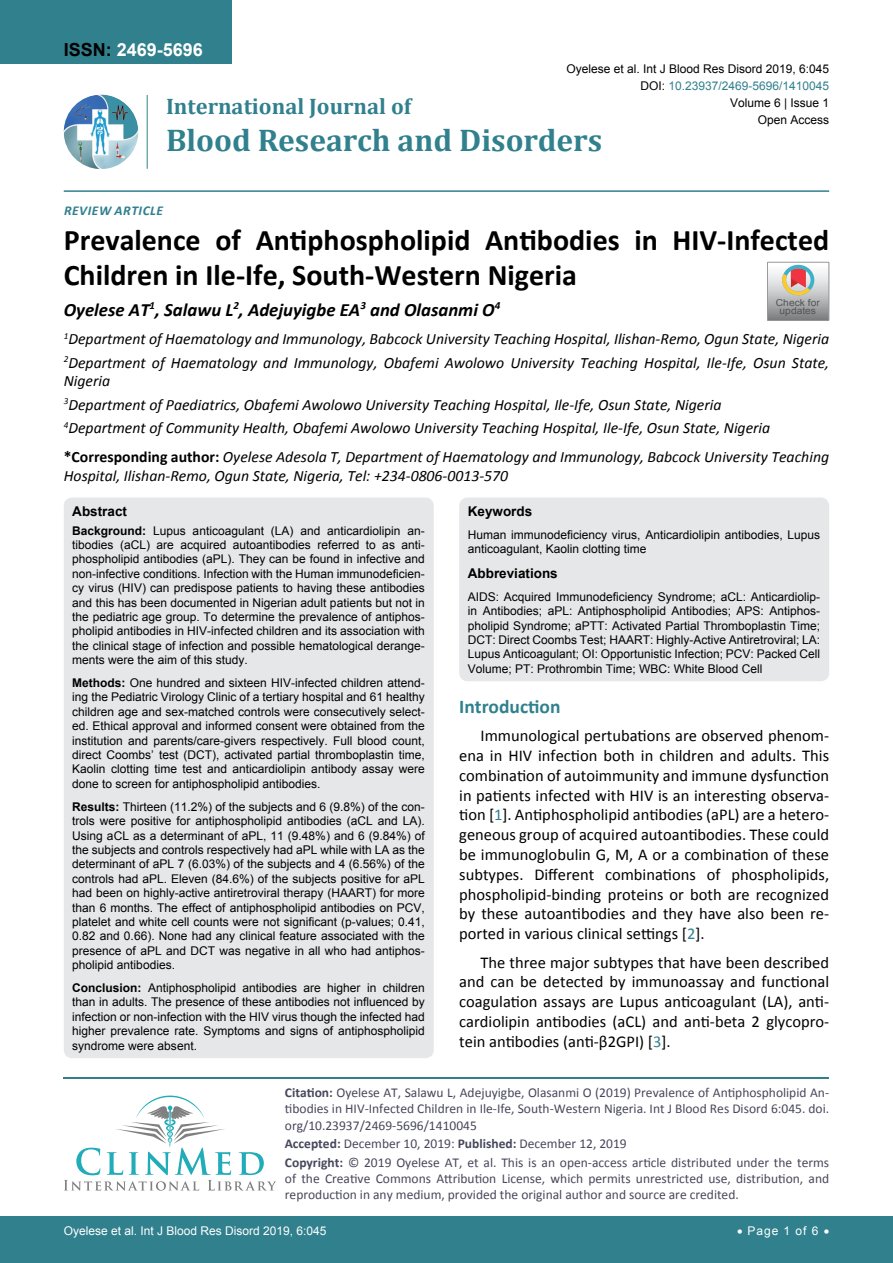
<style>
.page{position:relative;width:893px;height:1263px;background:#fff}
.page>*{position:absolute;margin:0;border:0;box-sizing:border-box;transform-origin:0 0}
.t1{font:700 31.5px "Cambria";color:#30808d}
.t2{font:700 30px/34.5px "Calibri";color:#000}
.t3{font:700 22.5px "Cambria";color:#30808d}
.t4{font:700 19.5px "Calibri";color:#30808d}
.t5{font:italic 700 18.75px "Calibri";color:#000}
.t6{font:700 18px "Arial";color:#fff}
.t7{font:16.5px/19.8px "Calibri";color:#000;text-align:justify}
.t8{font:italic 15.75px/23.1px "Calibri";color:#000}
.t9{font:13.5px/16.2px "Calibri";color:#47475c}
.t10{font:700 13.5px "Arial";color:#000}
.t11{font:italic 700 13.5px "Calibri";letter-spacing:.04em;color:#30808d}
.t12{font:12px/14.4px "Arial";color:#000;text-align:justify}
.t13{font:12px "Arial";color:#fff}
.t14{font:12px "Arial";color:#30808d}
.t15{font:9.6px/8.4px "Arial";color:#535353;text-align:center;scale:1.06 1}
.s1{color:#000}
.s2{font-weight:700;font-style:normal}
.s3{font-weight:700}
.s4{color:#30808d}
</style>
<div class="page">
<hr style="left:64px;top:1077px;width:765px;height:1px;background:#30808d">
<svg style="left:64px;top:1095px;width:212px;height:96px"></svg>
<div style="left:0;top:1217px;width:893px;height:46px;background:#30808d"></div>
<div style="left:0;top:0;width:231px;height:64px;background:#30808d"></div>
<img style="left:64px;top:95px;width:74px;height:74px;border-radius:37px">
<hr style="left:147px;top:95px;width:1px;height:74px;background:#30808d">
<hr style="left:64px;top:190px;width:765px;height:2px;background:#30808d">
<div style="left:64px;top:497px;width:370px;height:561px;background:#e6e7e8;border-radius:9px"></div>
<div style="left:459px;top:497px;width:370px;height:184px;background:#e6e7e8;border-radius:9px"></div>
<svg style="left:767px;top:262px;width:62px;height:58px;background:#bdb6b3"></svg>
<h3 class="t6" style="left:64px;top:38px;width:141px"><span class="s1">ISSN:</span> 2469-5696</h3>
<p class="t12" style="left:566px;top:61px;width:264px">Oyelese et al. Int J Blood Res Disord 2019, 6:045</p>
<p class="t12" style="left:730px;top:96px;width:101px">Volume 6 | Issue 1</p>
<p class="t14" style="left:640px;top:78px;width:190px"><span class="s1">DOI:</span> 10.23937/2469-5696/1410045</p>
<h3 class="t3" style="left:166px;top:90px;width:247px">International Journal of</h3>
<h1 class="t1" style="left:166px;top:118px;width:438px">Blood Research and Disorders</h1>
<p class="t12" style="left:758px;top:113px;width:73px">Open Access</p>
<p class="t11" style="left:64px;top:202px;width:94px">Review Article</p>
<h2 class="t2" style="left:64px;top:223px;width:767px">Prevalence of Antiphospholipid Antibodies in HIV-Infected<br>Children in Ile-Ife, South-Western Nigeria</h2>
<h3 class="t5" style="left:64px;top:297px;width:438px">Oyelese AT<sup>1</sup>, Salawu L<sup>2</sup>, Adejuyigbe EA<sup>3</sup> and Olasanmi O<sup>4</sup></h3>
<h3 class="t8" style="left:64px;top:327px;width:767px"><sup>1</sup>Department of Haematology and Immunology, Babcock University Teaching Hospital, Ilishan-Remo, Ogun State, Nigeria<br><sup>2</sup>Department of Haematology and Immunology, Obafemi Awolowo University Teaching Hospital, Ile-Ife, Osun State,</h3>
<h3 class="t8" style="left:64px;top:369px;width:708px">Nigeria<br><sup>3</sup>Department of Paediatrics, Obafemi Awolowo University Teaching Hospital, Ile-Ife, Osun State, Nigeria<br><sup>4</sup>Department of Community Health, Obafemi Awolowo University Teaching Hospital, Ile-Ife, Osun State, Nigeria</h3>
<h3 class="t8" style="left:64px;top:446px;width:767px;line-height:18.9px"><span class="s2">*Corresponding author:</span> Oyelese Adesola T, Department of Haematology and Immunology, Babcock University Teaching<br>Hospital, Ilishan-Remo, Ogun State, Nigeria, Tel: +234-0806-0013-570</h3>
<p class="t15" style="left:776px;top:298px;width:43px">Check for updates</p>
<p class="t10" style="left:72px;top:502px;width:56px">Abstract</p>
<p class="t12" style="left:72px;top:523px;width:354px"><span class="s3">Background:</span> Lupus anticoagulant (LA) and anticardiolipin an&shy;tibodies (aCL) are acquired autoantibodies referred to as anti&shy;phospholipid antibodies (aPL). They can be found in infective and non-infective conditions. Infection with the Human immunodeficien&shy;cy virus (HIV) can predispose patients to having these antibodies and this has been documented in Nigerian adult patients but not in the pediatric age group. To determine the prevalence of antiphos&shy;pholipid antibodies in HIV-infected children and its association with the clinical stage of infection and possible hematological derange&shy;ments were the aim of this study.</p>
<p class="t12" style="left:72px;top:676px;width:354px"><span class="s3">Methods:</span> One hundred and sixteen HIV-infected children attend&shy;ing the Pediatric Virology Clinic of a tertiary hospital and 61 healthy children age and sex-matched controls were consecutively select&shy;ed. Ethical approval and informed consent were obtained from the institution and parents/care-givers respectively. Full blood count, direct Coombs’ test (DCT), activated partial thromboplastin time, Kaolin clotting time test and anticardiolipin antibody assay were done to screen for antiphospholipid antibodies.</p>
<p class="t12" style="left:72px;top:799px;width:354px"><span class="s3">Results:</span> Thirteen (11.2%) of the subjects and 6 (9.8%) of the con&shy;trols were positive for antiphospholipid antibodies (aCL and LA).<br>Using aCL as a determinant of aPL, 11 (9.48%) and 6 (9.84%) of the subjects and controls respectively had aPL while with LA as the determinant of aPL 7 (6.03%) of the subjects and 4 (6.56%) of the controls had aPL. Eleven (84.6%) of the subjects positive for aPL had been on highly-active antiretroviral therapy (HAART) for more than 6 months. The effect of antiphospholipid antibodies on PCV, platelet and white cell counts were not significant (p-values; 0.41, 0.82 and 0.66). None had any clinical feature associated with the presence of aPL and DCT was negative in all who had antiphos&shy;pholipid antibodies.</p>
<p class="t12" style="left:72px;top:981px;width:354px"><span class="s3">Conclusion:</span> Antiphospholipid antibodies are higher in children than in adults. The presence of these antibodies not influenced by infection or non-infection with the HIV virus though the infected had higher prevalence rate. Symptoms and signs of antiphospholipid syndrome were absent.</p>
<p class="t10" style="left:468px;top:502px;width:66px">Keywords</p>
<p class="t12" style="left:468px;top:527px;width:354px">Human immunodeficiency virus, Anticardiolipin antibodies, Lupus anticoagulant, Kaolin clotting time</p>
<p class="t10" style="left:468px;top:564px;width:92px">Abbreviations</p>
<p class="t12" style="left:468px;top:589px;width:354px">AIDS: Acquired Immunodeficiency Syndrome; aCL: Anticardiolip&shy;in Antibodies; aPL: Antiphospholipid Antibodies; APS: Antiphos&shy;pholipid Syndrome; aPTT: Activated Partial Thromboplastin Time; DCT: Direct Coombs Test; HAART: Highly-Active Antiretroviral; LA:<br>Lupus Anticoagulant; OI: Opportunistic Infection; PCV: Packed Cell Volume; PT: Prothrombin Time; WBC: White Blood Cell</p>
<h3 class="t4" style="left:459px;top:694px;width:103px">Introduction</h3>
<p class="t7" style="left:459px;top:726px;width:371px;text-indent:21px">Immunological pertubations are observed phenom&shy;ena in HIV infection both in children and adults. This combination of autoimmunity and immune dysfunction in patients infected with HIV is an interesting observa&shy;tion [<span class="s4">1</span>]. Antiphospholipid antibodies (aPL) are a hetero&shy;geneous group of acquired autoantibodies. These could be immunoglobulin G, M, A or a combination of these subtypes. Different combinations of phospholipids, phospholipid-binding proteins or both are recognized by these autoantibodies and they have also been re&shy;ported in various clinical settings [<span class="s4">2</span>].</p>
<p class="t7" style="left:459px;top:952px;width:371px;text-indent:21px">The three major subtypes that have been described and can be detected by immunoassay and functional coagulation assays are Lupus anticoagulant (LA), anti&shy;cardiolipin antibodies (aCL) and anti-beta 2 glycopro&shy;tein antibodies (anti-β2GPI) [<span class="s4">3</span>].</p>
<p class="t9" style="left:285px;top:1084px;width:546px;text-align:justify"><span class="s3">Citation:</span> Oyelese AT, Salawu L, Adejuyigbe, Olasanmi O (2019) Prevalence of Antiphospholipid An&shy;tibodies in HIV-Infected Children in Ile-Ife, South-Western Nigeria. Int J Blood Res Disord 6:045. doi. org/10.23937/2469-5696/1410045</p>
<p class="t9" style="left:285px;top:1134px;width:546px;line-height:18.6px"><span class="s3">Accepted:</span> December 10, 2019: <span class="s3">Published:</span> December 12, 2019<br><span class="s3">Copyright:</span> © 2019 Oyelese AT, et al. This is an open-access article distributed under the terms</p>
<p class="t9" style="left:285px;top:1170px;width:546px">of the Creative Commons Attribution License, which permits unrestricted use, distribution, and reproduction in any medium, provided the original author and source are credited.</p>
<p class="t13" style="left:64px;top:1223px;width:264px">Oyelese et al. Int J Blood Res Disord 2019, 6:045</p>
<p class="t13" style="left:737px;top:1223px;width:94px">• Page 1 of 6 •</p>
</div>
